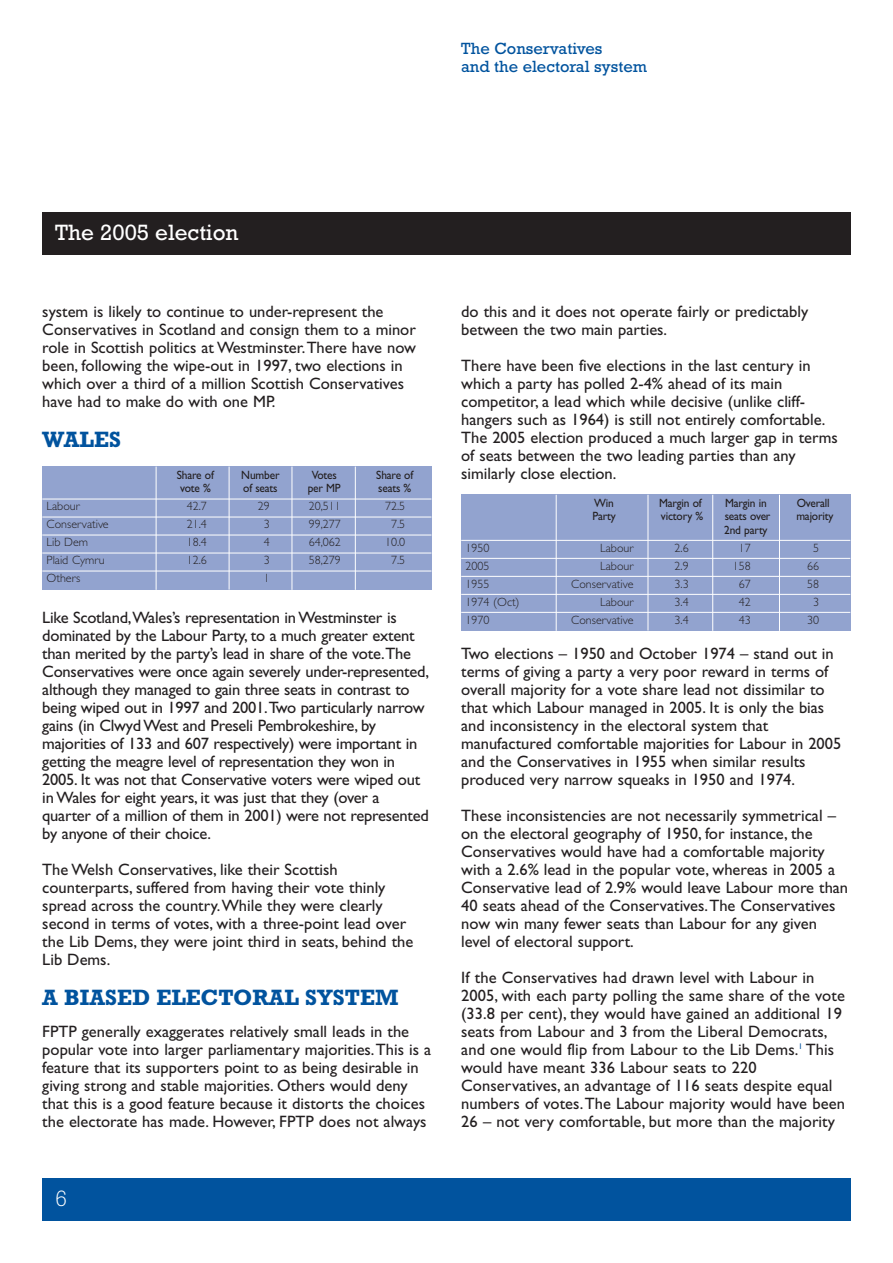
<style>
.page{position:relative;width:893px;height:1263px;background:#fff}
.page>*{position:absolute;margin:0;border:0;box-sizing:border-box;transform-origin:0 0}
.t1{font:700 22.5px "Rockwell";color:#01539e}
.t2{font:22.5px "Rockwell";color:#fff}
.t3{font:300 22.5px "Rockwell";color:#fff}
.t4{font:16.5px/18px "Gill Sans Std";color:#231f20}
.t5{font:16.5px/18px "Rockwell";color:#01539e}
.t6{font:300 12px "Gill Sans Std";color:#231f20}
.t7{font:12px "Gill Sans Std";letter-spacing:-.015em;color:#231f20;scale:.95 1}
</style>
<div class="page">
<div style="left:42px;top:1178px;width:808px;height:42px;background:#01539e"></div>
<div style="left:42px;top:213px;width:808px;height:42px;background:#231f20"></div>
<div style="left:42px;top:467px;width:389px;height:123px;background:#92a3cf"></div>
<hr style="left:42px;top:499px;width:389px;height:1px;background:#fff">
<hr style="left:42px;top:517px;width:389px;height:1px;background:#fff">
<hr style="left:42px;top:535px;width:389px;height:1px;background:#fff">
<hr style="left:42px;top:553px;width:389px;height:1px;background:#fff">
<hr style="left:42px;top:571px;width:389px;height:1px;background:#fff">
<hr style="left:292px;top:467px;width:1px;height:123px;background:#fff">
<hr style="left:355px;top:467px;width:1px;height:123px;background:#fff">
<hr style="left:229px;top:467px;width:1px;height:123px;background:#fff">
<hr style="left:156px;top:467px;width:1px;height:123px;background:#fff">
<div style="left:461px;top:495px;width:389px;height:136px;background:#92a3cf"></div>
<hr style="left:461px;top:540px;width:389px;height:1px;background:#fff">
<hr style="left:461px;top:558px;width:389px;height:1px;background:#fff">
<hr style="left:461px;top:576px;width:389px;height:1px;background:#fff">
<hr style="left:461px;top:594px;width:389px;height:1px;background:#fff">
<hr style="left:461px;top:612px;width:389px;height:1px;background:#fff">
<hr style="left:712px;top:495px;width:1px;height:136px;background:#fff">
<hr style="left:779px;top:495px;width:1px;height:136px;background:#fff">
<hr style="left:648px;top:495px;width:1px;height:136px;background:#fff">
<hr style="left:556px;top:495px;width:1px;height:136px;background:#fff">
<p class="t5" style="left:461px;top:41px;width:187px">The Conservatives<br>and the electoral system</p>
<h1 class="t2" style="left:55px;top:225px;width:185px">The 2005 election</h1>
<p class="t4" style="left:42px;top:304px;width:375px">system is likely to continue to under-represent the Conservatives in Scotland and consign them to a minor role in Scottish politics at Westminster.There have now been, following the wipe-out in 1997, two elections in which over a third of a million Scottish Conservatives have had to make do with one MP.</p>
<h1 class="t1" style="left:42px;top:432px;width:80px">WALES</h1>
<p class="t7" style="left:177px;top:470px;width:40px">Share of</p>
<p class="t7" style="left:241px;top:470px;width:42px">Number</p>
<p class="t7" style="left:312px;top:470px;width:28px">Votes</p>
<p class="t7" style="left:376px;top:470px;width:40px">Share of</p>
<p class="t7" style="left:180px;top:484px;width:34px">vote %</p>
<p class="t7" style="left:243px;top:484px;width:38px">of seats</p>
<p class="t7" style="left:308px;top:484px;width:36px">per MP</p>
<p class="t7" style="left:378px;top:484px;width:36px">seats %</p>
<p class="t6" style="left:47px;top:502px;width:35px">Labour</p>
<p class="t6" style="left:187px;top:502px;width:22px">42.7</p>
<p class="t6" style="left:258px;top:502px;width:13px">29</p>
<p class="t6" style="left:309px;top:502px;width:34px">20,511</p>
<p class="t6" style="left:385px;top:502px;width:22px">72.5</p>
<p class="t6" style="left:47px;top:520px;width:64px">Conservative</p>
<p class="t6" style="left:187px;top:520px;width:22px">21.4</p>
<p class="t6" style="left:264px;top:520px;width:7px">3</p>
<p class="t6" style="left:309px;top:520px;width:34px">99,277</p>
<p class="t6" style="left:391px;top:520px;width:16px">7.5</p>
<p class="t6" style="left:47px;top:538px;width:43px">Lib Dem</p>
<p class="t6" style="left:187px;top:538px;width:22px">18.4</p>
<p class="t6" style="left:264px;top:538px;width:7px">4</p>
<p class="t6" style="left:309px;top:538px;width:34px">64,062</p>
<p class="t6" style="left:385px;top:538px;width:22px">10.0</p>
<p class="t6" style="left:47px;top:556px;width:60px">Plaid Cymru</p>
<p class="t6" style="left:187px;top:556px;width:22px">12.6</p>
<p class="t6" style="left:264px;top:556px;width:7px">3</p>
<p class="t6" style="left:309px;top:556px;width:34px">58,279</p>
<p class="t6" style="left:391px;top:556px;width:16px">7.5</p>
<p class="t6" style="left:47px;top:574px;width:35px">Others</p>
<p class="t6" style="left:264px;top:574px;width:7px">1</p>
<p class="t4" style="left:42px;top:610px;width:388px">Like Scotland,Wales’s representation in Westminster is dominated by the Labour Party, to a much greater extent than merited by the party’s lead in share of the vote.The Conservatives were once again severely under-represented, although they managed to gain three seats in contrast to being wiped out in 1997 and 2001.Two particularly narrow gains (in Clwyd West and Preseli Pembrokeshire, by majorities of 133 and 607 respectively) were important in getting the meagre level of representation they won in 2005. It was not that Conservative voters were wiped out in Wales for eight years, it was just that they (over a quarter of a million of them in 2001) were not represented by anyone of their choice.</p>
<p class="t4" style="left:42px;top:862px;width:372px">The Welsh Conservatives, like their Scottish counterparts, suffered from having their vote thinly spread across the country.While they were clearly second in terms of votes, with a three-point lead over the Lib Dems, they were joint third in seats, behind the Lib Dems.</p>
<h1 class="t1" style="left:42px;top:990px;width:358px">A BIASED ELECTORAL SYSTEM</h1>
<p class="t4" style="left:42px;top:1024px;width:390px">FPTP generally exaggerates relatively small leads in the popular vote into larger parliamentary majorities.This is a feature that its supporters point to as being desirable in giving strong and stable majorities. Others would deny that this is a good feature because it distorts the choices the electorate has made. However, FPTP does not always</p>
<h1 class="t3" style="left:55px;top:1190px;width:13px">6</h1>
<p class="t4" style="left:461px;top:304px;width:348px">do this and it does not operate fairly or predictably between the two main parties.</p>
<p class="t4" style="left:461px;top:358px;width:378px">There have been five elections in the last century in which a party has polled 2-4% ahead of its main competitor, a lead which while decisive (unlike cliff&shy;hangers such as 1964) is still not entirely comfortable.<br>The 2005 election produced a much larger gap in terms of seats between the two leading parties than any similarly close election.</p>
<p class="t7" style="left:594px;top:498px;width:22px">Win</p>
<p class="t7" style="left:659px;top:498px;width:46px">Margin of</p>
<p class="t7" style="left:725px;top:498px;width:45px">Margin in</p>
<p class="t7" style="left:797px;top:498px;width:36px">Overall</p>
<p class="t7" style="left:592px;top:511px;width:26px">Party</p>
<p class="t7" style="left:661px;top:511px;width:46px">victory %</p>
<p class="t7" style="left:725px;top:511px;width:50px">seats over</p>
<p class="t7" style="left:796px;top:511px;width:41px">majority</p>
<p class="t7" style="left:724px;top:525px;width:47px">2nd party</p>
<p class="t6" style="left:465px;top:543px;width:25px">1950</p>
<p class="t6" style="left:600px;top:543px;width:35px">Labour</p>
<p class="t6" style="left:674px;top:543px;width:16px">2.6</p>
<p class="t6" style="left:739px;top:543px;width:13px">17</p>
<p class="t6" style="left:813px;top:543px;width:7px">5</p>
<p class="t6" style="left:465px;top:561px;width:25px">2005</p>
<p class="t6" style="left:600px;top:561px;width:35px">Labour</p>
<p class="t6" style="left:674px;top:561px;width:16px">2.9</p>
<p class="t6" style="left:733px;top:561px;width:19px">158</p>
<p class="t6" style="left:807px;top:561px;width:13px">66</p>
<p class="t6" style="left:465px;top:579px;width:25px">1955</p>
<p class="t6" style="left:571px;top:579px;width:64px">Conservative</p>
<p class="t6" style="left:674px;top:579px;width:16px">3.3</p>
<p class="t6" style="left:739px;top:579px;width:13px">67</p>
<p class="t6" style="left:807px;top:579px;width:13px">58</p>
<p class="t6" style="left:465px;top:597px;width:56px">1974 (Oct)</p>
<p class="t6" style="left:600px;top:597px;width:35px">Labour</p>
<p class="t6" style="left:674px;top:597px;width:16px">3.4</p>
<p class="t6" style="left:739px;top:597px;width:13px">42</p>
<p class="t6" style="left:813px;top:597px;width:7px">3</p>
<p class="t6" style="left:465px;top:615px;width:25px">1970</p>
<p class="t6" style="left:571px;top:615px;width:64px">Conservative</p>
<p class="t6" style="left:674px;top:615px;width:16px">3.4</p>
<p class="t6" style="left:739px;top:615px;width:13px">43</p>
<p class="t6" style="left:807px;top:615px;width:13px">30</p>
<p class="t4" style="left:461px;top:646px;width:382px">Two elections – 1950 and October 1974 – stand out in terms of giving a party a very poor reward in terms of overall majority for a vote share lead not dissimilar to that which Labour managed in 2005. It is only the bias and inconsistency in the electoral system that manufactured comfortable majorities for Labour in 2005 and the Conservatives in 1955 when similar results produced very narrow squeaks in 1950 and 1974.</p>
<p class="t4" style="left:461px;top:808px;width:388px">These inconsistencies are not necessarily symmetrical – on the electoral geography of 1950, for instance, the Conservatives would have had a comfortable majority with a 2.6% lead in the popular vote, whereas in 2005 a Conservative lead of 2.9% would leave Labour more than 40 seats ahead of the Conservatives.The Conservatives now win many fewer seats than Labour for any given level of electoral support.</p>
<p class="t4" style="left:461px;top:970px;width:385px">If the Conservatives had drawn level with Labour in 2005, with each party polling the same share of the vote (33.8 per cent), they would have gained an additional 19 seats from Labour and 3 from the Liberal Democrats, and one would flip from Labour to the Lib Dems.<sup>1</sup> This would have meant 336 Labour seats to 220<br>Conservatives, an advantage of 116 seats despite equal numbers of votes.The Labour majority would have been 26 – not very comfortable, but more than the majority</p>
</div>
